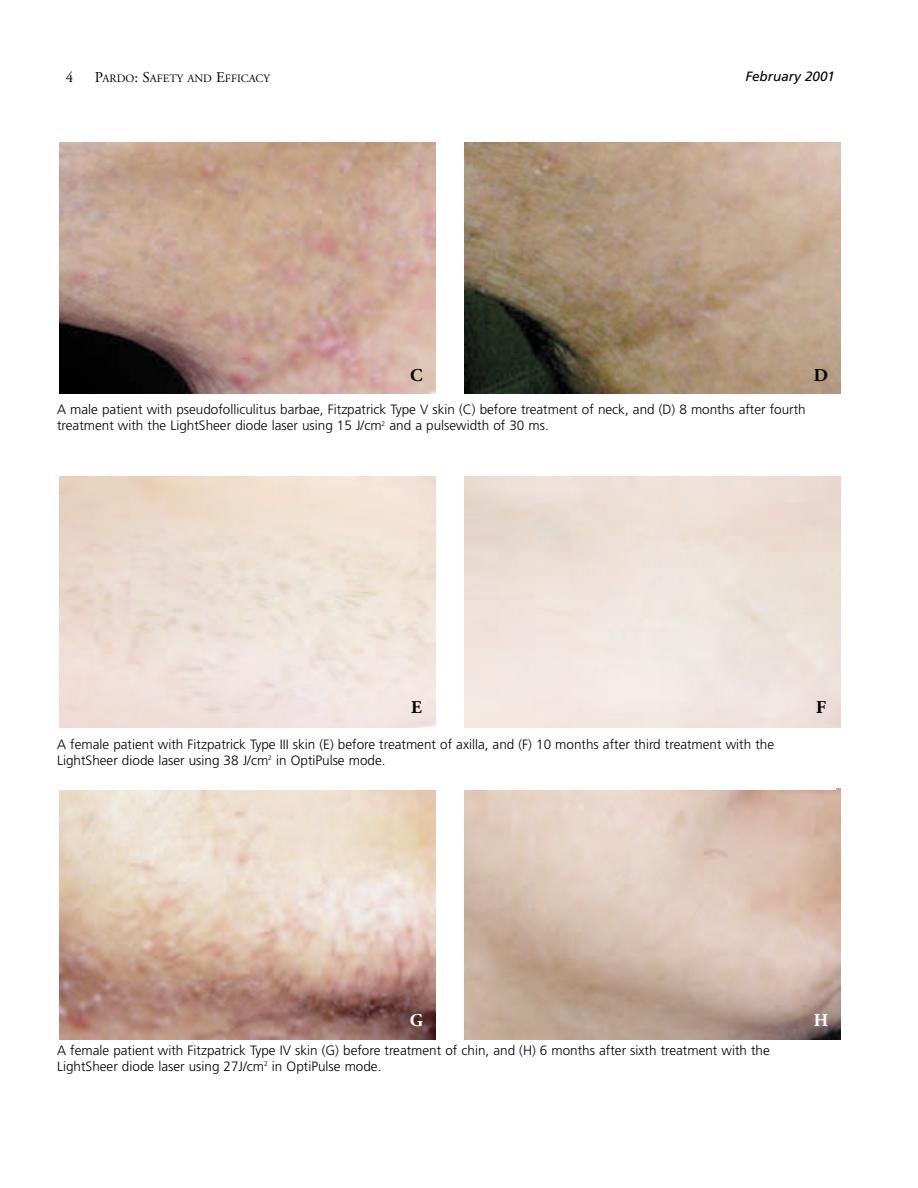
<style>
.page{position:relative;width:918px;height:1188px;background:#fff}
.page>*{position:absolute;margin:0;border:0;box-sizing:border-box;transform-origin:0 0}
.t1{font:700 18px "Adobe Garamond";color:#000}
.t2{font:700 18px "Adobe Garamond";color:#fff}
.t3{font:15px "Adobe Garamond";color:#000}
.t4{font:300 13.5px/16.2px "Frutiger";color:#000}
.t5{font:italic 13.5px "Frutiger";color:#000}
.t6{font:11.25px "Adobe Garamond";color:#000}
.s1{font-size:15px}
</style>
<div class="page">
<img style="left:59px;top:142px;width:376px;height:251px">
<img style="left:464px;top:142px;width:376px;height:251px">
<img style="left:59px;top:790px;width:376px;height:249px">
<img style="left:464px;top:788px;width:376px;height:251px">
<div style="left:56px;top:737px;width:780px;height:53px;background:#fff"></div>
<p class="t3" style="left:66px;top:71px;width:9px">4</p>
<p class="t6" style="left:95px;top:74px;width:177px"><span class="s1">P</span>ARDO<span class="s1">: S</span>AFETY AND <span class="s1">E</span>FFICACY</p>
<p class="t5" style="left:745px;top:71px;width:91px">February 2001</p>
<h1 class="t1" style="left:410px;top:368px;width:14px">C</h1>
<h1 class="t1" style="left:814px;top:368px;width:16px">D</h1>
<p class="t4" style="left:57px;top:402px;width:750px">A male patient with pseudofolliculitus barbae, Fitzpatrick Type V skin (C) before treatment of neck, and (D) 8 months after fourth treatment with the LightSheer diode laser using 15 J/cm<sup>2</sup> and a pulsewidth of 30 ms.</p>
<h1 class="t1" style="left:411px;top:700px;width:12px">E</h1>
<h1 class="t1" style="left:816px;top:700px;width:11px">F</h1>
<p class="t4" style="left:57px;top:737px;width:718px">A female patient with Fitzpatrick Type III skin (E) before treatment of axilla, and (F) 10 months after third treatment with the<br>LightSheer diode laser using 38 J/cm<sup>2</sup> in OptiPulse mode.</p>
<h1 class="t2" style="left:410px;top:1013px;width:15px">G</h1>
<h1 class="t2" style="left:814px;top:1013px;width:16px">H</h1>
<p class="t4" style="left:57px;top:1043px;width:714px">A female patient with Fitzpatrick Type IV skin (G) before treatment of chin, and (H) 6 months after sixth treatment with the<br>LightSheer diode laser using 27J/cm<sup>2</sup> in OptiPulse mode.</p>
</div>
